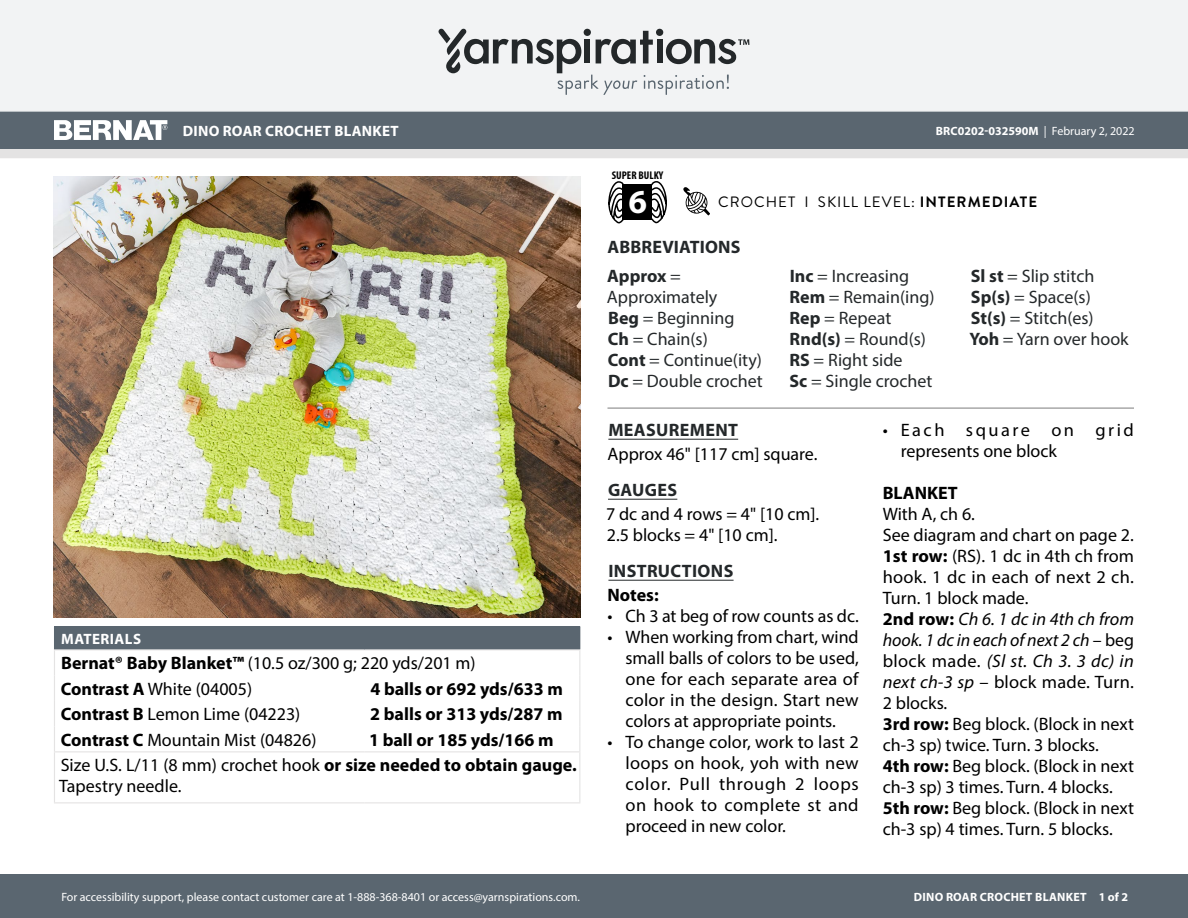
<style>
.page{position:relative;width:1188px;height:918px;background:#fff}
.page>*{position:absolute;margin:0;border:0;box-sizing:border-box;transform-origin:0 0}
.t1{font:700 33.6px "Myriad Pro";color:#fff}
.Materials_-_Needle{font:18px/21px "Myriad Pro";color:#000;text-align:justify}
.Body_-__Auto_Style_w{font:18px/21px "Myriad Pro";color:#000}
.Abbreviations_-_With{font:18px/21px "Myriad Pro";color:#24282a}
.Body_-__Auto_Style_w-2{font:italic 18px/21px "Myriad Pro";color:#000;text-align:justify}
.Material_-__Colors_i{font:18px "Myriad Pro";color:#000}
.Material_-__Colors_i-2{font:700 18px "Myriad Pro";color:#000}
.Materials_-_Brand{font:18px "Myriad Pro";color:#000}
.Body_-_HEADERS_-_Und{font:700 18px "Myriad Pro";letter-spacing:.02em;color:#24282a}
.Body_-_NO_Automatic{font:18px "Myriad Pro";color:#000}
.Body_-__Auto_Style_w-3{font:700 18px "Myriad Pro";color:#000}
.Materials_-__Header{font:700 15px "Myriad Pro";letter-spacing:.02em;color:#fff}
.Type_of_pattern___Sk{font:15px "Brandon Grotesque";letter-spacing:.07em;color:#000}
.t2{font:12px "Myriad Pro";color:#fff}
.t3{font:700 12px "Myriad Pro";color:#fff}
.t4{font:700 12px "Myriad Pro";letter-spacing:.02em;color:#fff}
.t5{font:700 condensed 11.25px "Myriad Pro";color:#000}
.s1{font-weight:700}
.s2{font-weight:400}
.s3{font-weight:700;font-style:normal}
.s4{font-style:normal}
</style>
<div class="page">
<div style="left:0;top:875px;width:1188px;height:43px;background:#5a6670"></div>
<div style="left:0;top:149px;width:1188px;height:9px;background:#e4e3e3"></div>
<div style="left:0;top:111px;width:1188px;height:38px;background:#5a6670"></div>
<div style="left:0;top:0;width:1188px;height:112px;background:#f2f3f4"></div>
<svg style="left:438px;top:29px;width:311px;height:66px"></svg>
<svg style="left:683px;top:187px;width:27px;height:28px"></svg>
<svg style="left:608px;top:181px;width:16px;height:42px"></svg>
<svg style="left:651px;top:181px;width:16px;height:42px"></svg>
<div style="left:622px;top:184px;width:30px;height:36px;background:#000"></div>
<svg style="left:54px;top:120px;width:113px;height:20px"></svg>
<img style="left:54px;top:177px;width:527px;height:440px">
<hr style="left:608px;top:439px;width:130px;height:1px;background:#24282a">
<hr style="left:608px;top:499px;width:69px;height:1px;background:#24282a">
<hr style="left:608px;top:580px;width:126px;height:1px;background:#24282a">
<hr style="left:608px;top:408px;width:526px;height:1px;background:#7d7d7d">
<div style="left:54px;top:627px;width:526px;height:23px;background:#5a6670"></div>
<hr style="left:54px;top:626px;width:310px;height:1px;background:#5a6670">
<hr style="left:364px;top:626px;width:216px;height:1px;background:#5a6670">
<hr style="left:54px;top:649px;width:310px;height:1px;background:#e4e3e3">
<hr style="left:364px;top:649px;width:216px;height:1px;background:#e4e3e3">
<svg style="left:54px;top:649px;width:1px;height:102px"></svg>
<svg style="left:579px;top:649px;width:1px;height:102px"></svg>
<hr style="left:54px;top:752px;width:1px;height:50px;background:#e4e3e3">
<hr style="left:54px;top:751px;width:310px;height:1px;background:#e4e3e3">
<hr style="left:364px;top:751px;width:216px;height:1px;background:#e4e3e3">
<hr style="left:579px;top:752px;width:1px;height:50px;background:#e4e3e3">
<hr style="left:54px;top:802px;width:310px;height:1px;background:#e4e3e3">
<hr style="left:364px;top:802px;width:216px;height:1px;background:#e4e3e3">
<p class="Materials_-__Header" style="left:183px;top:121px;width:217px">DINO ROAR CROCHET BLANKET</p>
<p class="Materials_-__Header" style="left:61px;top:629px;width:81px">MATERIALS</p>
<p class="Materials_-_Brand" style="left:61px;top:652px;width:416px"><span class="s1">Bernat® Baby Blanket™</span> (10.5 oz/300 g; 220 yds/201 m)</p>
<p class="Material_-__Colors_i" style="left:61px;top:678px;width:193px"><span class="s1">Contrast A</span> White (04005)</p>
<p class="Material_-__Colors_i-2" style="left:370px;top:677px;width:194px">4 balls or 692 yds/633 m</p>
<p class="Material_-__Colors_i" style="left:61px;top:703px;width:241px"><span class="s1">Contrast B</span> Lemon Lime (04223)</p>
<p class="Material_-__Colors_i-2" style="left:370px;top:703px;width:194px">2 balls or 313 yds/287 m</p>
<p class="Material_-__Colors_i" style="left:61px;top:729px;width:257px"><span class="s1">Contrast C</span> Mountain Mist (04826)</p>
<p class="Material_-__Colors_i-2" style="left:369px;top:728px;width:186px">1 ball or 185 yds/166 m</p>
<p class="Materials_-_Needle" style="left:59px;top:755px;width:519px">Size U.S. L/11 (8 mm) crochet hook <span class="s1">or size needed to obtain gauge.<br></span>Tapestry needle.</p>
<p class="t2" style="left:61px;top:889px;width:520px">For accessibility support, please contact customer care at 1-888-368-8401 or access@yarnspirations.com.</p>
<p class="t5" style="left:612px;top:168px;width:53px">SUPER BULKY</p>
<h1 class="t1" style="left:629px;top:180px;width:20px">6</h1>
<p class="t3" style="left:936px;top:123px;width:201px">BRC0202-032590M <span class="s2">| February 2, 2022</span></p>
<p class="Type_of_pattern___Sk" style="left:718px;top:192px;width:321px">CROCHET I SKILL LEVEL: <span class="s1">INTERMEDIATE</span></p>
<p class="Body_-_HEADERS_-_Und" style="left:608px;top:235px;width:135px">ABBREVIATIONS</p>
<p class="Abbreviations_-_With" style="left:607px;top:265px;width:112px"><span class="s1">Approx</span> =<br>Approximately</p>
<p class="Abbreviations_-_With" style="left:608px;top:307px;width:128px"><span class="s1">Beg</span> = Beginning</p>
<p class="Abbreviations_-_With" style="left:608px;top:328px;width:102px"><span class="s1">Ch</span> = Chain(s)</p>
<p class="Abbreviations_-_With" style="left:608px;top:349px;width:156px"><span class="s1">Cont</span> = Continue(ity)</p>
<p class="Abbreviations_-_With" style="left:608px;top:370px;width:156px"><span class="s1">Dc</span> = Double crochet</p>
<p class="Abbreviations_-_With" style="left:790px;top:265px;width:121px"><span class="s1">Inc</span> = Increasing</p>
<p class="Abbreviations_-_With" style="left:790px;top:286px;width:146px"><span class="s1">Rem</span> = Remain(ing)</p>
<p class="Abbreviations_-_With" style="left:790px;top:307px;width:103px"><span class="s1">Rep</span> = Repeat</p>
<p class="Abbreviations_-_With" style="left:790px;top:328px;width:138px"><span class="s1">Rnd(s)</span> = Round(s)</p>
<p class="Abbreviations_-_With" style="left:790px;top:349px;width:114px"><span class="s1">RS</span> = Right side</p>
<p class="Abbreviations_-_With" style="left:789px;top:370px;width:145px"><span class="s1">Sc</span> = Single crochet</p>
<p class="Abbreviations_-_With" style="left:971px;top:265px;width:125px"><span class="s1">Sl st</span> = Slip stitch</p>
<p class="Abbreviations_-_With" style="left:971px;top:286px;width:121px"><span class="s1">Sp(s)</span> = Space(s)</p>
<p class="Abbreviations_-_With" style="left:971px;top:307px;width:124px"><span class="s1">St(s)</span> = Stitch(es)</p>
<p class="Abbreviations_-_With" style="left:969px;top:328px;width:161px"><span class="s1">Yoh</span> = Yarn over hook</p>
<p class="Body_-_HEADERS_-_Und" style="left:608px;top:418px;width:131px">MEASUREMENT</p>
<p class="Body_-__Auto_Style_w" style="left:608px;top:443px;width:212px">Approx 46" [117 cm] square.</p>
<p class="Body_-_HEADERS_-_Und" style="left:608px;top:478px;width:71px">GAUGES</p>
<p class="Body_-_NO_Automatic" style="left:606px;top:503px;width:215px">7 dc and 4 rows = 4" [10 cm].</p>
<p class="Body_-_NO_Automatic" style="left:607px;top:524px;width:172px">2.5 blocks = 4" [10 cm].</p>
<p class="Body_-_HEADERS_-_Und" style="left:608px;top:559px;width:126px">INSTRUCTIONS</p>
<p class="Body_-__Auto_Style_w-3" style="left:608px;top:583px;width:53px">Notes:</p>
<p class="Materials_-_Needle" style="left:608px;top:605px;width:253px">• Ch 3 at beg of row counts as dc.</p>
<p class="Materials_-_Needle" style="left:626px;top:626px;width:235px;text-indent:-18px">• When working from chart, wind small balls of colors to be used, one for each separate area of color in the design. Start new colors at appropriate points.</p>
<p class="Materials_-_Needle" style="left:626px;top:731px;width:235px;text-indent:-18px">• To change color, work to last 2 loops on hook, yoh with new color. Pull through 2 loops on hook to complete st and proceed in new color.</p>
<p class="Materials_-_Needle" style="left:901px;top:419px;width:235px;text-indent:-18px">• Each square on grid represents one block</p>
<p class="Body_-__Auto_Style_w-3" style="left:883px;top:481px;width:77px">BLANKET</p>
<p class="Body_-__Auto_Style_w" style="left:883px;top:503px;width:94px">With A, ch 6.</p>
<p class="Body_-__Auto_Style_w" style="left:883px;top:524px;width:253px">See diagram and chart on page 2.</p>
<p class="Body_-__Auto_Style_w" style="left:883px;top:545px;width:253px;text-align:justify"><span class="s1">1st row:</span> (RS). 1 dc in 4th ch from hook. 1 dc in each of next 2 ch.<br>Turn. 1 block made.</p>
<p class="Body_-__Auto_Style_w-2" style="left:883px;top:608px;width:253px"><span class="s3">2nd row:</span> Ch 6. 1 dc in 4th ch from hook. 1 dc in each of next 2 ch <span class="s4">– beg block made.</span> (Sl st. Ch 3. 3 dc) in next ch-3 sp <span class="s4">– block made. Turn.<br>2 blocks.</span></p>
<p class="Body_-__Auto_Style_w" style="left:883px;top:713px;width:253px"><span class="s1">3rd row:</span> Beg block. (Block in next ch-3 sp) twice. Turn. 3 blocks.</p>
<p class="Body_-__Auto_Style_w" style="left:883px;top:755px;width:253px"><span class="s1">4th row:</span> Beg block. (Block in next ch-3 sp) 3 times. Turn. 4 blocks.</p>
<p class="Body_-__Auto_Style_w" style="left:883px;top:797px;width:253px"><span class="s1">5th row:</span> Beg block. (Block in next ch-3 sp) 4 times. Turn. 5 blocks.</p>
<p class="t4" style="left:914px;top:889px;width:216px">DINO ROAR CROCHET BLANKET 1 of 2</p>
</div>
